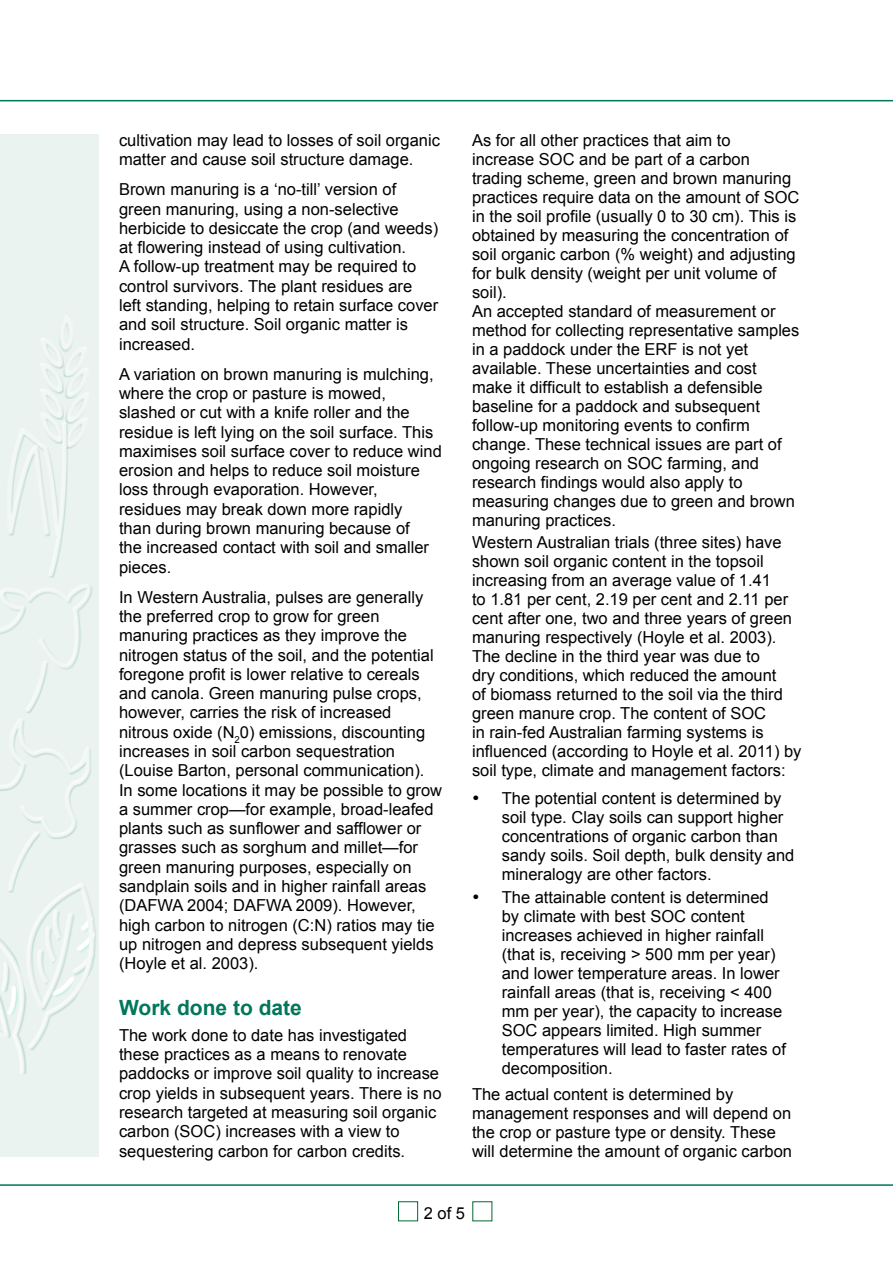
<style>
.page{position:relative;width:893px;height:1263px;background:#fff}
.page>*{position:absolute;margin:0;border:0;box-sizing:border-box;transform-origin:0 0}
.subhead{font:700 21px "Arial";color:#00775b}
.paragragh{font:16.5px/19.4px "Arial";color:#000}
.paralist{font:16.5px/19px "Arial";color:#000}
</style>
<div class="page">
<div style="left:0;top:134px;width:99px;height:1023px;background:#ebf3f0"></div>
<svg style="left:0;top:323px;width:97px;height:752px"></svg>
<div style="left:25px;top:661px;width:24px;height:50px;background:#ebf3f0"></div>
<div style="left:25px;top:662px;width:24px;height:51px;background:#00775b;opacity:.2"></div>
<hr style="left:0;top:100px;width:893px;height:1px;background:#00775b">
<hr style="left:0;top:1184px;width:893px;height:2px;background:#00775b">
<div style="left:398px;top:1201px;width:20px;height:20px;border:1px solid #006833"></div>
<p class="paragragh" style="left:119px;top:130px;width:322px">cultivation may lead to losses of soil organic matter and cause soil structure damage.</p>
<p class="paragragh" style="left:119px;top:180px;width:321px">Brown manuring is a ‘no-till’ version of green manuring, using a non-selective herbicide to desiccate the crop (and weeds) at flowering instead of using cultivation.<br>A follow-up treatment may be required to control survivors. The plant residues are left standing, helping to retain surface cover and soil structure. Soil organic matter is increased.</p>
<p class="paragragh" style="left:119px;top:364px;width:324px">A variation on brown manuring is mulching, where the crop or pasture is mowed, slashed or cut with a knife roller and the residue is left lying on the soil surface. This maximises soil surface cover to reduce wind erosion and helps to reduce soil moisture loss through evaporation. However, residues may break down more rapidly<br>than during brown manuring because of<br>the increased contact with soil and smaller pieces.</p>
<p class="paragragh" style="left:119px;top:587px;width:325px">In Western Australia, pulses are generally the preferred crop to grow for green manuring practices as they improve the nitrogen status of the soil, and the potential foregone profit is lower relative to cereals and canola. Green manuring pulse crops, however, carries the risk of increased nitrous oxide (N<sub>2</sub>0) emissions, discounting increases in soil carbon sequestration (Louise Barton, personal communication).<br>In some locations it may be possible to grow a summer crop—for example, broad-leafed plants such as sunflower and safflower or grasses such as sorghum and millet—for green manuring purposes, especially on sandplain soils and in higher rainfall areas (DAFWA 2004; DAFWA 2009). However, high carbon to nitrogen (C:N) ratios may tie up nitrogen and depress subsequent yields (Hoyle et al. 2003).</p>
<p class="subhead" style="left:119px;top:996px;width:184px">Work done to date</p>
<p class="paragragh" style="left:119px;top:1025px;width:324px">The work done to date has investigated these practices as a means to renovate paddocks or improve soil quality to increase crop yields in subsequent years. There is no research targeted at measuring soil organic carbon (SOC) increases with a view to sequestering carbon for carbon credits.</p>
<p class="paragragh" style="left:472px;top:131px;width:329px">As for all other practices that aim to<br>increase SOC and be part of a carbon trading scheme, green and brown manuring practices require data on the amount of SOC in the soil profile (usually 0 to 30 cm). This is obtained by measuring the concentration of soil organic carbon (% weight) and adjusting for bulk density (weight per unit volume of soil).</p>
<p class="paragragh" style="left:472px;top:301px;width:329px">An accepted standard of measurement or method for collecting representative samples in a paddock under the ERF is not yet available. These uncertainties and cost make it difficult to establish a defensible baseline for a paddock and subsequent follow-up monitoring events to confirm change. These technical issues are part of ongoing research on SOC farming, and research findings would also apply to measuring changes due to green and brown manuring practices.</p>
<p class="paragragh" style="left:472px;top:532px;width:331px">Western Australian trials (three sites) have shown soil organic content in the topsoil increasing from an average value of 1.41<br>to 1.81 per cent, 2.19 per cent and 2.11 per cent after one, two and three years of green manuring respectively (Hoyle et al. 2003).<br>The decline in the third year was due to<br>dry conditions, which reduced the amount<br>of biomass returned to the soil via the third green manure crop. The content of SOC<br>in rain-fed Australian farming systems is influenced (according to Hoyle et al. 2011) by soil type, climate and management factors:</p>
<p class="paralist" style="left:502px;top:788px;width:294px;text-indent:-30px">• The potential content is determined by soil type. Clay soils can support higher concentrations of organic carbon than sandy soils. Soil depth, bulk density and mineralogy are other factors.</p>
<p class="paralist" style="left:502px;top:888px;width:286px;text-indent:-30px">• The attainable content is determined by climate with best SOC content increases achieved in higher rainfall (that is, receiving &gt; 500 mm per year) and lower temperature areas. In lower rainfall areas (that is, receiving &lt; 400 mm per year), the capacity to increase SOC appears limited. High summer temperatures will lead to faster rates of decomposition.</p>
<p class="paragragh" style="left:472px;top:1084px;width:322px">The actual content is determined by management responses and will depend on the crop or pasture type or density. These will determine the amount of organic carbon</p>
<p class="paragragh" style="left:424px;top:1204px;width:43px">2 of 5</p>
</div>
